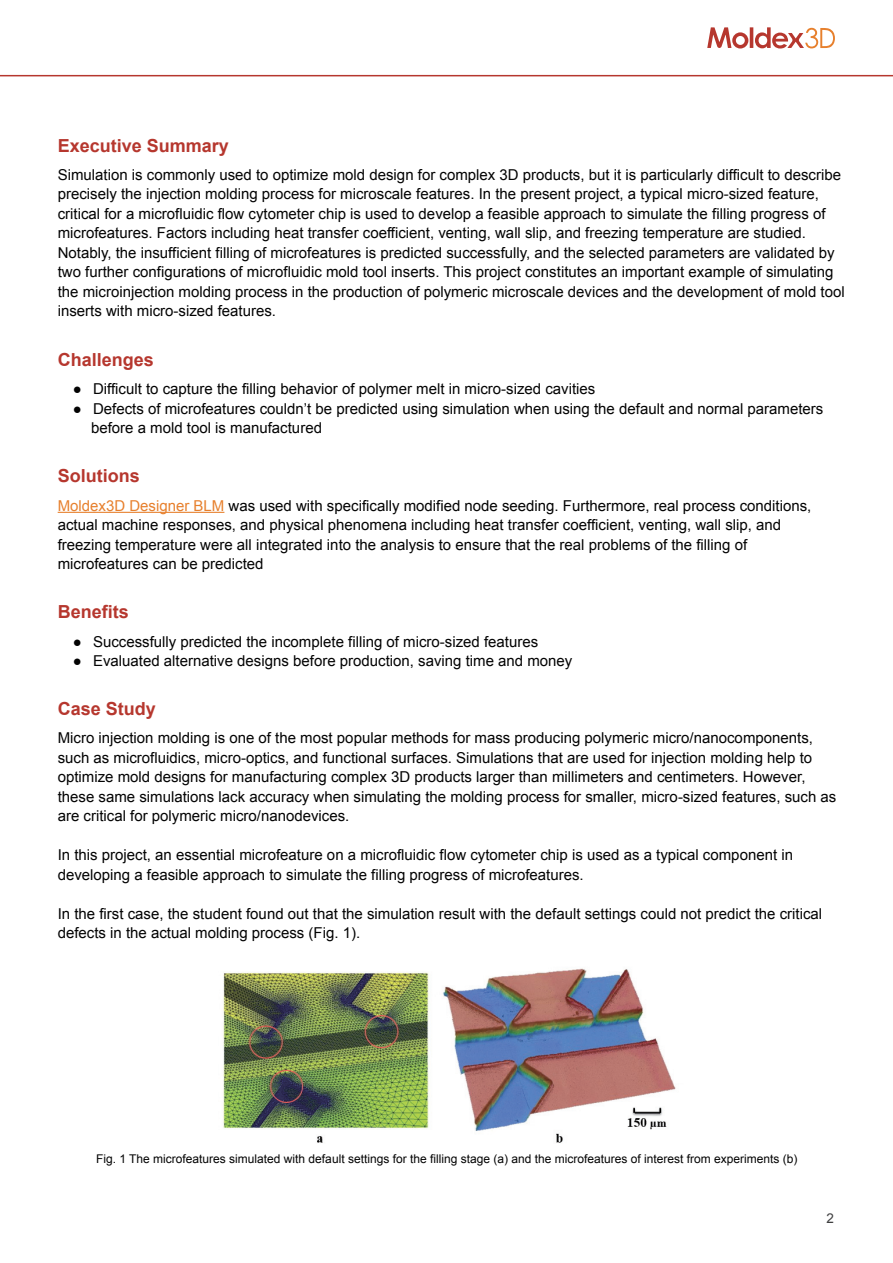
<style>
.page{position:relative;width:893px;height:1263px;background:#fff}
.page>*{position:absolute;margin:0;border:0;box-sizing:border-box;transform-origin:0 0}
.t1{font:700 18px "Arial";color:#b6372e}
.t2{font:15px/19.5px "Arial";color:#030303}
.t3{font:13.5px "Arial";color:#3e3e3f}
.t4{font:12px "Arial";color:#030303}
.s1{color:#e7802d}
</style>
<div class="page">
<svg style="left:707px;top:27px;width:128px;height:22px"></svg>
<hr style="left:0;top:75px;width:893px;height:1px;background:#b6372e">
<hr style="left:58px;top:512px;width:166px;height:1px;background:#e7802d">
<img style="left:223px;top:968px;width:453px;height:175px">
<p class="t1" style="left:58px;top:133px;width:173px">Executive Summary</p>
<p class="t2" style="left:58px;top:165px;width:788px">Simulation is commonly used to optimize mold design for complex 3D products, but it is particularly difficult to describe precisely the injection molding process for microscale features. In the present project, a typical micro-sized feature, critical for a microfluidic flow cytometer chip is used to develop a feasible approach to simulate the filling progress of microfeatures. Factors including heat transfer coefficient, venting, wall slip, and freezing temperature are studied.<br>Notably, the insufficient filling of microfeatures is predicted successfully, and the selected parameters are validated by two further configurations of microfluidic mold tool inserts. This project constitutes an important example of simulating the microinjection molding process in the production of polymeric microscale devices and the development of mold tool inserts with micro-sized features.</p>
<p class="t1" style="left:58px;top:347px;width:98px">Challenges</p>
<p class="t2" style="left:73px;top:379px;width:524px">● Difficult to capture the filling behavior of polymer melt in micro-sized cavities</p>
<p class="t2" style="left:91px;top:399px;width:734px;text-indent:-18px">● Defects of microfeatures couldn’t be predicted using simulation when using the default and normal parameters before a mold tool is manufactured</p>
<p class="t1" style="left:58px;top:464px;width:84px">Solutions</p>
<p class="t2" style="left:58px;top:496px;width:755px"><span class="s1">Moldex3D Designer BLM</span> was used with specifically modified node seeding. Furthermore, real process conditions, actual machine responses, and physical phenomena including heat transfer coefficient, venting, wall slip, and freezing temperature were all integrated into the analysis to ensure that the real problems of the filling of microfeatures can be predicted</p>
<p class="t1" style="left:58px;top:600px;width:73px">Benefits</p>
<p class="t2" style="left:73px;top:632px;width:467px">● Successfully predicted the incomplete filling of micro-sized features</p>
<p class="t2" style="left:73px;top:651px;width:501px">● Evaluated alternative designs before production, saving time and money</p>
<p class="t1" style="left:58px;top:697px;width:100px">Case Study</p>
<p class="t2" style="left:58px;top:728px;width:780px">Micro injection molding is one of the most popular methods for mass producing polymeric micro/nanocomponents, such as microfluidics, micro-optics, and functional surfaces. Simulations that are used for injection molding help to optimize mold designs for manufacturing complex 3D products larger than millimeters and centimeters. However, these same simulations lack accuracy when simulating the molding process for smaller, micro-sized features, such as are critical for polymeric micro/nanodevices.</p>
<p class="t2" style="left:58px;top:845px;width:737px">In this project, an essential microfeature on a microfluidic flow cytometer chip is used as a typical component in developing a feasible approach to simulate the filling progress of microfeatures.</p>
<p class="t2" style="left:58px;top:904px;width:766px">In the first case, the student found out that the simulation result with the default settings could not predict the critical defects in the actual molding process (Fig. 1).</p>
<p class="t4" style="left:96px;top:1150px;width:703px">Fig. 1 The microfeatures simulated with default settings for the filling stage (a) and the microfeatures of interest from experiments (b)</p>
<p class="t3" style="left:826px;top:1209px;width:9px">2</p>
</div>
